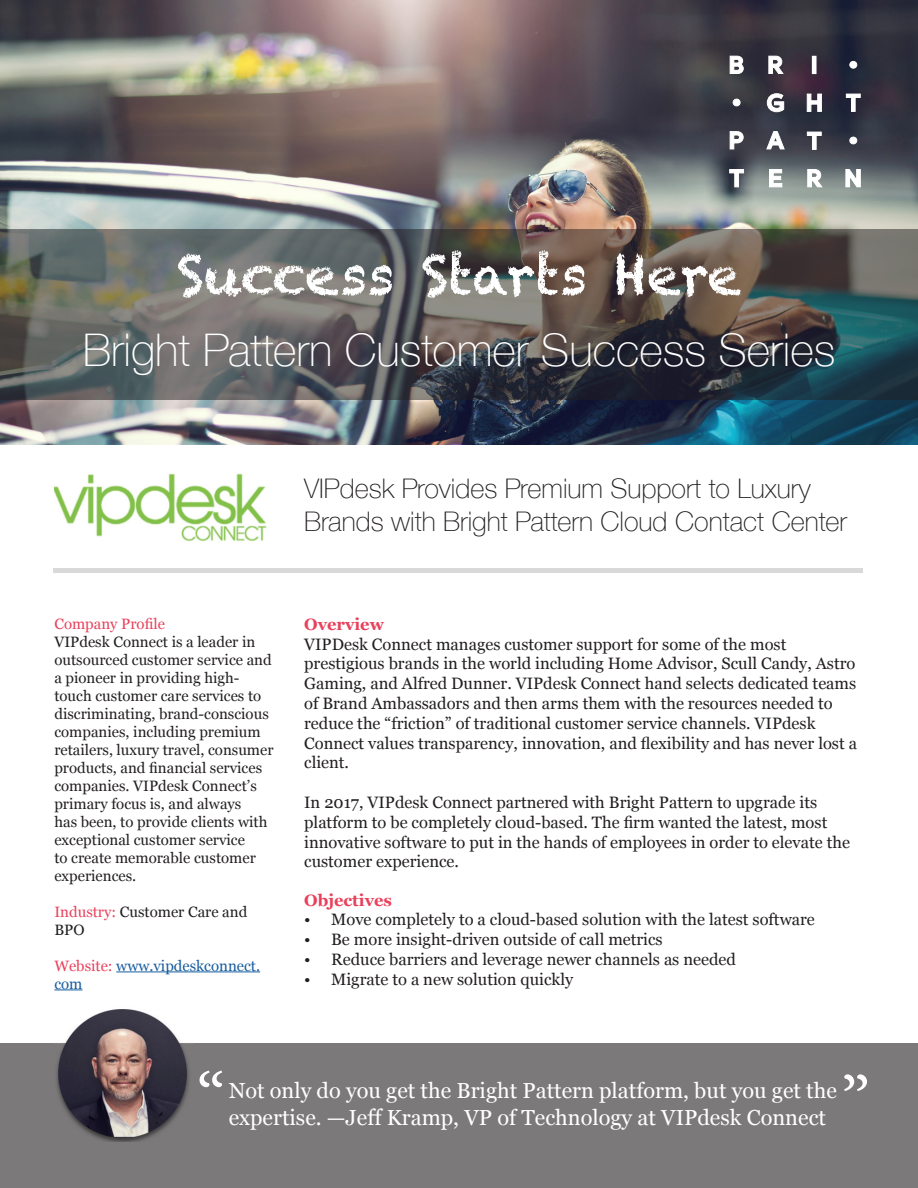
<style>
.page{position:relative;width:918px;height:1188px;background:#fff}
.page>*{position:absolute;margin:0;border:0;box-sizing:border-box;transform-origin:0 0}
.t1{font:72px "Minion Pro";color:#fff}
.t2{font:54px "Chalkduster";color:#fff}
.t3{font:100 45px "Helvetica Neue";color:#fff}
.t4{font:100 27px/32.4px "Helvetica Neue";color:#231f20}
.t5{font:21.75px "Georgia";color:#fff}
.t6{font:16.5px/19.8px "Georgia";color:#231f20}
.t7{font:700 16.5px "Georgia";color:#e9415c}
.t8{font:15px/18px "Georgia";color:#231f20}
.t9{font:15px/18px "Georgia";color:#175d9e}
.t10{font:15px "Georgia";color:#e9415c}
.s1{color:#e9415c}
</style>
<div class="page">
<img style="left:0;top:0;width:918px;height:445px">
<svg style="left:0;top:230px;width:918px;height:170px"></svg>
<div style="left:53px;top:568px;width:810px;height:5px;background:#d9d9d9"></div>
<hr style="left:116px;top:972px;width:144px;height:1px;background:#175d9e">
<svg style="left:54px;top:990px;width:29px;height:1px"></svg>
<img style="left:54px;top:473px;width:213px;height:69px">
<div style="left:850px;top:61px;width:7px;height:7px;background:#fff;border:1px solid #fff;border-radius:50%"></div>
<svg style="left:730px;top:56px;width:13px;height:18px"></svg>
<div style="left:850px;top:137px;width:7px;height:7px;background:#fff;border:1px solid #fff;border-radius:50%"></div>
<svg style="left:767px;top:94px;width:17px;height:18px"></svg>
<svg style="left:769px;top:56px;width:14px;height:18px"></svg>
<svg style="left:846px;top:94px;width:14px;height:18px"></svg>
<svg style="left:807px;top:132px;width:14px;height:18px"></svg>
<svg style="left:808px;top:169px;width:14px;height:18px"></svg>
<svg style="left:807px;top:94px;width:15px;height:18px"></svg>
<div style="left:733px;top:99px;width:7px;height:7px;background:#fff;border:1px solid #fff;border-radius:50%"></div>
<svg style="left:846px;top:169px;width:14px;height:18px"></svg>
<svg style="left:730px;top:169px;width:14px;height:18px"></svg>
<svg style="left:730px;top:132px;width:13px;height:17px"></svg>
<svg style="left:769px;top:169px;width:13px;height:18px"></svg>
<svg style="left:767px;top:131px;width:17px;height:18px"></svg>
<div style="left:0;top:1044px;width:918px;height:144px;background:#7c797a"></div>
<img style="left:54px;top:1009px;width:140px;height:132px">
<p class="t2" style="left:177px;top:243px;width:566px">Success Starts Here</p>
<p class="t3" style="left:83px;top:316px;width:754px">Bright Pattern Customer Success Series</p>
<p class="t4" style="left:304px;top:471px;width:544px">VIPdesk Provides Premium Support to Luxury<br>Brands with Bright Pattern Cloud Contact Center</p>
<p class="t10" style="left:54px;top:612px;width:112px">Company Profile</p>
<p class="t8" style="left:54px;top:632px;width:221px">VIPdesk Connect is a leader in outsourced customer service and a pioneer in providing high&shy;touch customer care services to discriminating, brand-conscious companies, including premium retailers, luxury travel, consumer products, and financial services companies. VIPdesk Connect’s primary focus is, and always<br>has been, to provide clients with exceptional customer service<br>to create memorable customer experiences.</p>
<p class="t8" style="left:54px;top:902px;width:194px"><span class="s1">Industry:</span> Customer Care and<br>BPO</p>
<p class="t9" style="left:54px;top:956px;width:207px"><span class="s1">Website:</span> www.vipdeskconnect. com</p>
<p class="t7" style="left:304px;top:612px;width:81px">Overview</p>
<p class="t6" style="left:304px;top:633px;width:484px">VIPDesk Connect manages customer support for some of the most</p>
<p class="t6" style="left:304px;top:653px;width:554px;text-align:justify">prestigious brands in the world including Home Advisor, Scull Candy, Astro Gaming, and Alfred Dunner. VIPdesk Connect hand selects dedicated teams of Brand Ambassadors and then arms them with the resources needed to</p>
<p class="t6" style="left:304px;top:712px;width:513px">reduce the “friction” of traditional customer service channels. VIPdesk</p>
<p class="t6" style="left:304px;top:732px;width:554px">Connect values transparency, innovation, and flexibility and has never lost a client.</p>
<p class="t6" style="left:304px;top:792px;width:547px">In 2017, VIPdesk Connect partnered with Bright Pattern to upgrade its platform to be completely cloud-based. The firm wanted the latest, most innovative software to put in the hands of employees in order to elevate the customer experience.</p>
<p class="t7" style="left:304px;top:887px;width:89px">Objectives</p>
<p class="t6" style="left:304px;top:909px;width:512px">• Move completely to a cloud-based solution with the latest software</p>
<p class="t6" style="left:304px;top:929px;width:360px">• Be more insight-driven outside of call metrics</p>
<p class="t6" style="left:304px;top:949px;width:433px">• Reduce barriers and leverage newer channels as needed</p>
<p class="t6" style="left:304px;top:969px;width:271px">• Migrate to a new solution quickly</p>
<p class="t1" style="left:196px;top:1051px;width:30px">“</p>
<p class="t1" style="left:841px;top:1054px;width:30px">”</p>
<p class="t5" style="left:229px;top:1075px;width:610px">Not only do you get the Bright Pattern platform, but you get the</p>
<p class="t5" style="left:229px;top:1101px;width:599px">expertise. —Jeff Kramp, VP of Technology at VIPdesk Connect</p>
</div>
